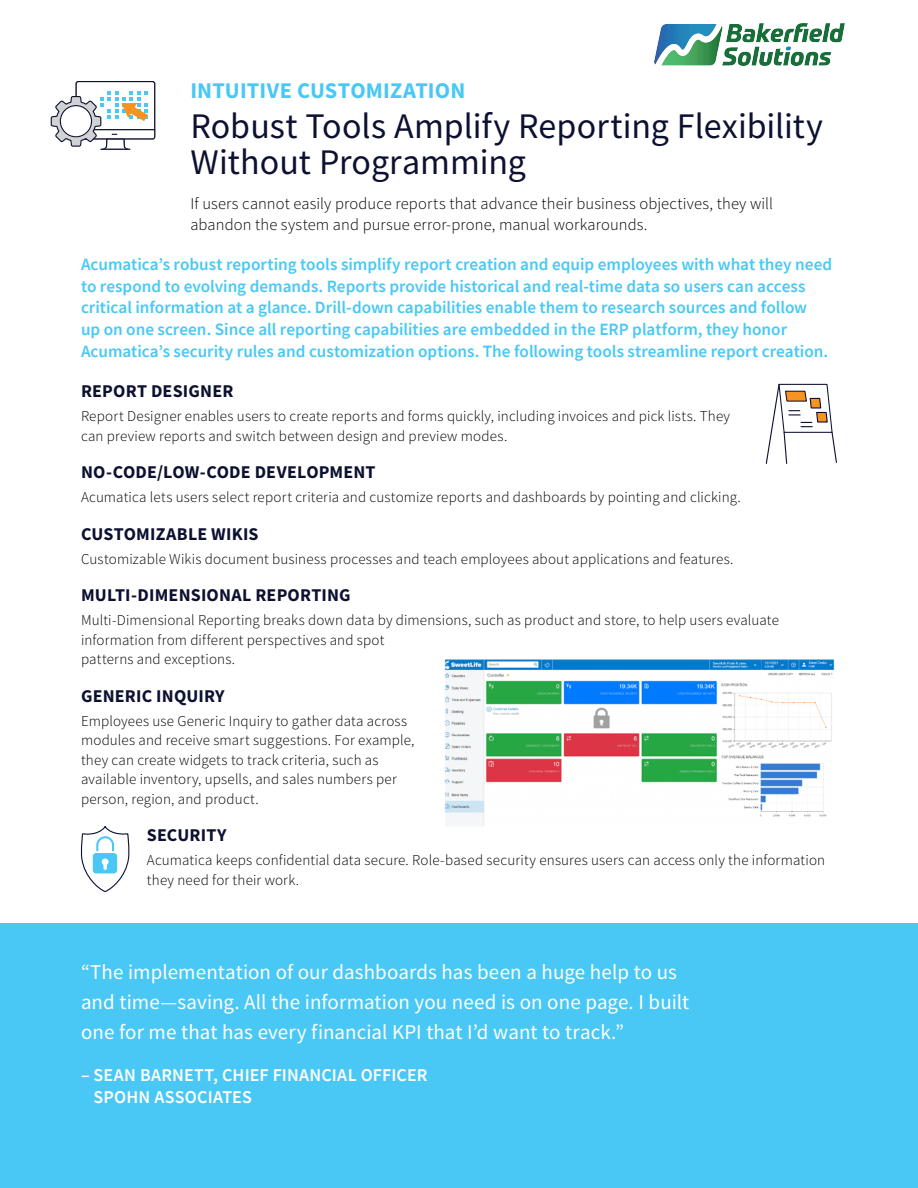
<style>
.page{position:relative;width:918px;height:1188px;background:#fff}
.page>*{position:absolute;margin:0;border:0;box-sizing:border-box;transform-origin:0 0}
.t1{font:36px/36px "Source Sans Pro";color:#0d1131}
.t2{font:700 22.5px "Source Sans Pro";letter-spacing:.005em;color:#49c8f5}
.t3{font:21px/30px "Source Sans Pro";color:#fff}
.t4{font:700 18px "Source Sans Pro";letter-spacing:.01em;color:#0d1131}
.t5{font:600 18px/22.5px "Source Sans Pro";letter-spacing:.01em;color:#fff}
.t6{font:600 17.25px/21.8px "Source Sans Pro";color:#49c8f5}
.t7{font:300 16.5px/21px "Source Sans Pro";letter-spacing:.005em;color:#000}
.t8{font:300 15px/19.5px "Source Sans Pro";letter-spacing:.01em;color:#000}
</style>
<div class="page">
<div style="left:0;top:924px;width:918px;height:221px;background:#49c8f5"></div>
<div style="left:0;top:1136px;width:918px;height:52px;background:#49c8f5"></div>
<img style="left:444px;top:659px;width:391px;height:167px">
<svg style="left:765px;top:383px;width:72px;height:81px"></svg>
<svg style="left:80px;top:826px;width:50px;height:66px"></svg>
<svg style="left:50px;top:81px;width:106px;height:69px"></svg>
<img style="left:654px;top:24px;width:191px;height:41px">
<h2 class="t2" style="left:190px;top:75px;width:277px">INTUITIVE CUSTOMIZATION</h2>
<h1 class="t1" style="left:190px;top:108px;width:634px">Robust Tools Amplify Reporting Flexibility<br>Without Programming</h1>
<p class="t7" style="left:190px;top:193px;width:584px">If users cannot easily produce reports that advance their business objectives, they will abandon the system and pursue error-prone, manual workarounds.</p>
<p class="t6" style="left:81px;top:253px;width:753px">Acumatica’s robust reporting tools simplify report creation and equip employees with what they need to respond to evolving demands. Reports provide historical and real-time data so users can access critical information at a glance. Drill-down capabilities enable them to research sources and follow<br>up on one screen. Since all reporting capabilities are embedded in the ERP platform, they honor Acumatica’s security rules and customization options. The following tools streamline report creation.</p>
<p class="t4" style="left:81px;top:379px;width:154px">REPORT DESIGNER</p>
<p class="t8" style="left:81px;top:407px;width:651px">Report Designer enables users to create reports and forms quickly, including invoices and pick lists. They can preview reports and switch between design and preview modes.</p>
<p class="t4" style="left:81px;top:460px;width:296px">NO-CODE/LOW-CODE DEVELOPMENT</p>
<p class="t8" style="left:81px;top:488px;width:661px">Acumatica lets users select report criteria and customize reports and dashboards by pointing and clicking.</p>
<p class="t4" style="left:81px;top:522px;width:179px">CUSTOMIZABLE WIKIS</p>
<p class="t8" style="left:81px;top:549px;width:654px">Customizable Wikis document business processes and teach employees about applications and features.</p>
<p class="t4" style="left:81px;top:583px;width:271px">MULTI-DIMENSIONAL REPORTING</p>
<p class="t8" style="left:81px;top:611px;width:699px">Multi-Dimensional Reporting breaks down data by dimensions, such as product and store, to help users evaluate information from different perspectives and spot<br>patterns and exceptions.</p>
<p class="t4" style="left:81px;top:684px;width:145px">GENERIC INQUIRY</p>
<p class="t8" style="left:81px;top:711px;width:335px">Employees use Generic Inquiry to gather data across modules and receive smart suggestions. For example, they can create widgets to track criteria, such as available inventory, upsells, and sales numbers per person, region, and product.</p>
<p class="t4" style="left:147px;top:823px;width:81px">SECURITY</p>
<p class="t8" style="left:147px;top:851px;width:680px">Acumatica keeps confidential data secure. Role-based security ensures users can access only the information they need for their work.</p>
<h3 class="t3" style="left:81px;top:956px;width:610px">“The implementation of our dashboards has been a huge help to us and time—saving. All the information you need is on one page. I built one for me that has every financial KPI that I’d want to track.”</h3>
<p class="t5" style="left:94px;top:1063px;width:335px;text-indent:-13px">– SEAN BARNETT, CHIEF FINANCIAL OFFICER<br>SPOHN ASSOCIATES</p>
</div>
